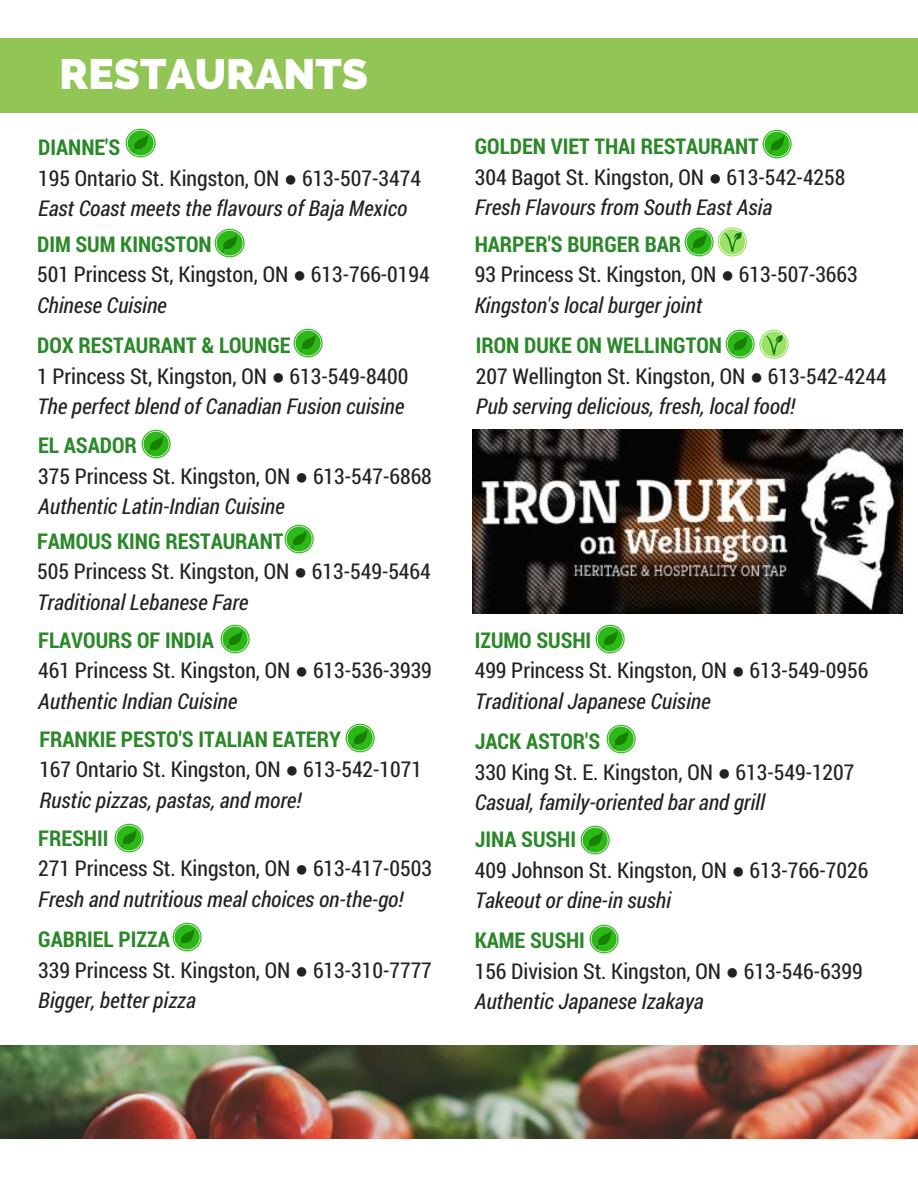
<style>
.page{position:relative;width:918px;height:1188px;background:#fff}
.page>*{position:absolute;margin:0;border:0;box-sizing:border-box;transform-origin:0 0}
.t1{font:800 42.3px "Raleway";color:#fff}
.t2{font:21.75px/30.3px "Roboto Condensed";color:#222}
.t3{font:italic 21.75px/30.3px "Roboto Condensed";color:#222}
.s1{font-weight:700;font-style:normal;color:#2b882a}
.s2{font-style:normal}
.s3{font-family:"Liberation Sans";font-style:normal}
.s4{font-weight:700;color:#2b882a}
.s5{font-family:"Liberation Sans"}
.s6{font-style:italic}
</style>
<div class="page">
<div style="left:0;top:38px;width:918px;height:74px;background:#91c556"></div>
<img style="left:472px;top:430px;width:430px;height:183px">
<img style="left:0;top:1045px;width:918px;height:93px">
<img style="left:126px;top:128px;width:29px;height:30px">
<img style="left:215px;top:228px;width:29px;height:30px">
<img style="left:294px;top:328px;width:29px;height:30px">
<img style="left:763px;top:129px;width:29px;height:30px">
<img style="left:684px;top:227px;width:29px;height:29px">
<img style="left:726px;top:330px;width:29px;height:29px">
<img style="left:595px;top:624px;width:29px;height:30px">
<img style="left:606px;top:724px;width:30px;height:30px">
<img style="left:580px;top:826px;width:30px;height:29px">
<img style="left:589px;top:925px;width:30px;height:29px">
<img style="left:142px;top:430px;width:29px;height:29px">
<img style="left:285px;top:524px;width:29px;height:30px">
<img style="left:220px;top:624px;width:30px;height:30px">
<img style="left:345px;top:723px;width:30px;height:30px">
<img style="left:115px;top:824px;width:29px;height:29px">
<img style="left:172px;top:922px;width:29px;height:30px">
<svg style="left:718px;top:227px;width:29px;height:29px"></svg>
<div style="left:720px;top:229px;width:25px;height:26px;background:#99e265;border-radius:50%"></div>
<img style="left:724px;top:233px;width:17px;height:19px">
<svg style="left:759px;top:330px;width:30px;height:29px"></svg>
<div style="left:761px;top:332px;width:26px;height:25px;background:#99e265;border-radius:50%"></div>
<img style="left:766px;top:335px;width:17px;height:19px">
<h1 class="t1" style="left:60px;top:49px;width:310px">RESTAURANTS</h1>
<p class="t3" style="left:38px;top:132px;width:384px"><span class="s1">DIANNE'S<br></span><span class="s2">195 Ontario St. Kingston, ON</span> <span class="s3">●</span> <span class="s2">613-507-3474<br></span>East Coast meets the flavours of Baja Mexico</p>
<p class="t2" style="left:37px;top:228px;width:394px"><span class="s4">DIM SUM KINGSTON<br></span>501 Princess St, Kingston, ON <span class="s5">●</span> 613-766-0194<br><span class="s6">Chinese Cuisine</span></p>
<p class="t3" style="left:37px;top:330px;width:373px"><span class="s1">DOX RESTAURANT &amp; LOUNGE<br></span><span class="s2">1 Princess St, Kingston, ON</span> <span class="s3">●</span> <span class="s2">613-549-8400<br></span>The perfect blend of Canadian Fusion cuisine</p>
<p class="t2" style="left:38px;top:430px;width:395px"><span class="s4">EL ASADOR<br></span>375 Princess St. Kingston, ON <span class="s5">●</span> 613-547-6868<br><span class="s6">Authentic Latin-Indian Cuisine</span></p>
<p class="t2" style="left:37px;top:525px;width:395px"><span class="s4">FAMOUS KING RESTAURANT<br></span>505 Princess St. Kingston, ON <span class="s5">●</span> 613-549-5464<br><span class="s6">Traditional Lebanese Fare</span></p>
<p class="t2" style="left:38px;top:624px;width:395px"><span class="s4">FLAVOURS OF INDIA<br></span>461 Princess St. Kingston, ON <span class="s5">●</span> 613-536-3939<br><span class="s6">Authentic Indian Cuisine</span></p>
<p class="t2" style="left:39px;top:723px;width:384px"><span class="s4">FRANKIE PESTO'S ITALIAN EATERY<br></span>167 Ontario St. Kingston, ON <span class="s5">●</span> 613-542-1071<br><span class="s6">Rustic pizzas, pastas, and more!</span></p>
<p class="t3" style="left:38px;top:822px;width:395px"><span class="s1">FRESHII<br></span><span class="s2">271 Princess St. Kingston, ON</span> <span class="s3">●</span> <span class="s2">613-417-0503<br></span>Fresh and nutritious meal choices on-the-go!</p>
<p class="t2" style="left:38px;top:924px;width:395px"><span class="s4">GABRIEL PIZZA<br></span>339 Princess St. Kingston, ON <span class="s5">●</span> 613-310-7777<br><span class="s6">Bigger, better pizza</span></p>
<p class="t2" style="left:475px;top:131px;width:372px"><span class="s4">GOLDEN VIET THAI RESTAURANT<br></span>304 Bagot St. Kingston, ON <span class="s5">●</span> 613-542-4258<br><span class="s6">Fresh Flavours from South East Asia</span></p>
<p class="t2" style="left:475px;top:228px;width:385px"><span class="s4">HARPER'S BURGER BAR<br></span>93 Princess St. Kingston, ON <span class="s5">●</span> 613-507-3663<br><span class="s6">Kingston's local burger joint</span></p>
<p class="t2" style="left:476px;top:330px;width:412px"><span class="s4">IRON DUKE ON WELLINGTON<br></span>207 Wellington St. Kingston, ON <span class="s5">●</span> 613-542-4244<br><span class="s6">Pub serving delicious, fresh, local food!</span></p>
<p class="t2" style="left:475px;top:624px;width:395px"><span class="s4">IZUMO SUSHI<br></span>499 Princess St. Kingston, ON <span class="s5">●</span> 613-549-0956<br><span class="s6">Traditional Japanese Cuisine</span></p>
<p class="t2" style="left:475px;top:726px;width:381px"><span class="s4">JACK ASTOR'S<br></span>330 King St. E. Kingston, ON <span class="s5">●</span> 613-549-1207<br><span class="s6">Casual, family-oriented bar and grill</span></p>
<p class="t2" style="left:475px;top:824px;width:395px"><span class="s4">JINA SUSHI<br></span>409 Johnson St. Kingston, ON <span class="s5">●</span> 613-766-7026<br><span class="s6">Takeout or dine-in sushi</span></p>
<p class="t2" style="left:475px;top:925px;width:389px"><span class="s4">KAME SUSHI<br></span>156 Division St. Kingston, ON <span class="s5">●</span> 613-546-6399<br><span class="s6">Authentic Japanese Izakaya</span></p>
</div>
